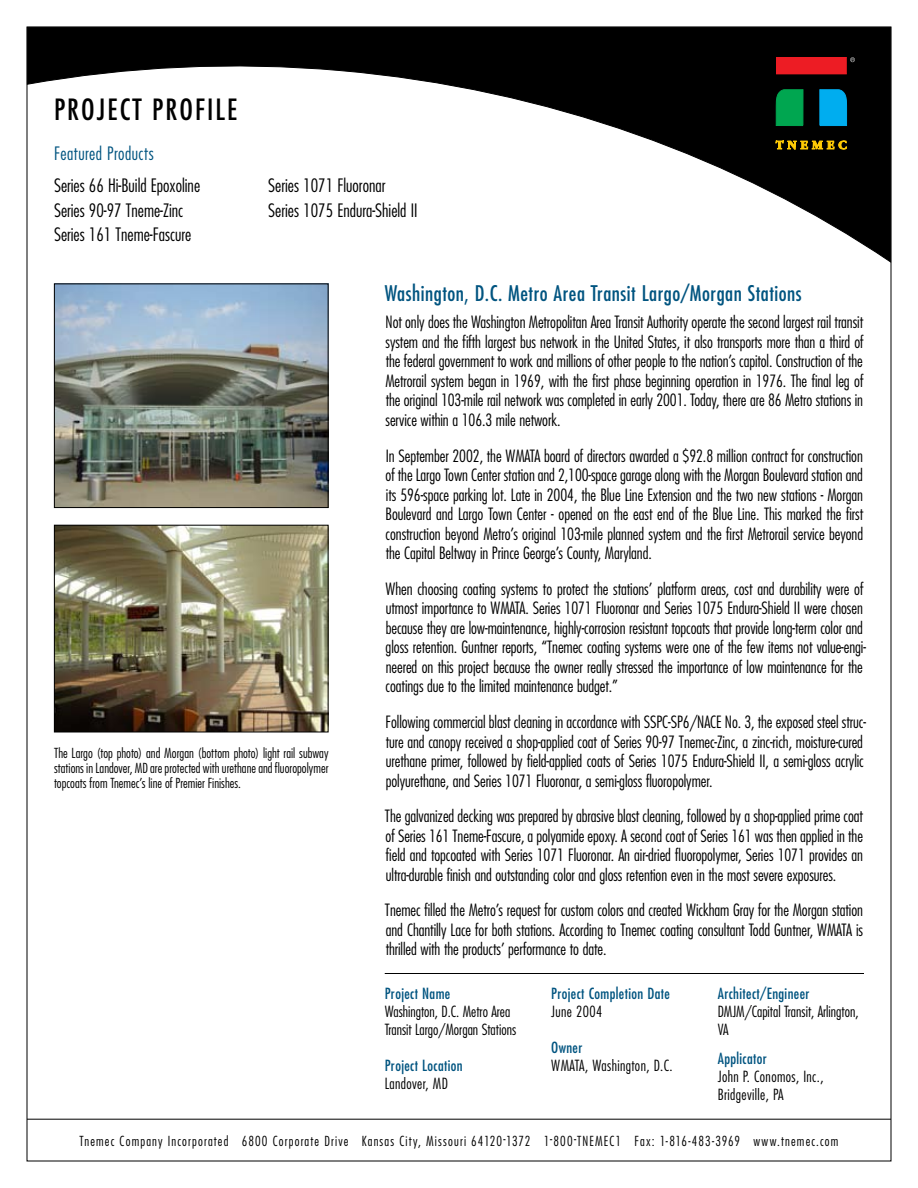
<style>
.page{position:relative;width:918px;height:1188px;background:#fff}
.page>*{position:absolute;margin:0;border:0;box-sizing:border-box;transform-origin:0 0}
.t1{font:condensed 28.5px "Futura Std";letter-spacing:.075em;color:#000}
.t2{font:condensed 21px "Futura Std";letter-spacing:.025em;color:#005480}
.t3{font:300 condensed 18px/24.8px "Futura Std";color:#000}
.t4{font:300 condensed 18px "Futura Std";letter-spacing:.025em;color:#005480}
.t5{font:300 condensed 16.5px/19.5px "Futura Std";letter-spacing:-.005em;color:#000;text-align:justify}
.t6{font:300 condensed 15px/18px "Futura Std";color:#000}
.t7{font:condensed 15px "Futura Std";letter-spacing:.025em;color:#005480}
.t8{font:300 condensed 15px/18px "Futura Std";letter-spacing:.025em;color:#000}
.t9{font:300 condensed 13.5px/15px "Futura Std";letter-spacing:.08em;color:#000;text-align:justify}
</style>
<div class="page">
<svg style="left:27px;top:27px;width:864px;height:236px"></svg>
<img style="left:56px;top:527px;width:271px;height:203px">
<div style="left:54px;top:525px;width:275px;height:207px;border:1px solid #000"></div>
<div style="left:777px;top:58px;width:69px;height:16px;background:#ed1c24"></div>
<div style="left:776px;top:57px;width:70px;height:17px;border:1px solid #ed1c24"></div>
<svg style="left:776px;top:89px;width:27px;height:37px"></svg>
<svg style="left:820px;top:89px;width:27px;height:37px"></svg>
<svg style="left:776px;top:139px;width:71px;height:16px"></svg>
<svg style="left:850px;top:57px;width:5px;height:5px"></svg>
<hr style="left:385px;top:973px;width:479px;height:1px;background:#000">
<hr style="left:27px;top:1119px;width:864px;height:1px;background:#000">
<img style="left:56px;top:286px;width:271px;height:220px">
<div style="left:54px;top:284px;width:275px;height:224px;border:1px solid #000"></div>
<h1 class="t1" style="left:54px;top:92px;width:184px">Project Profile</h1>
<p class="t4" style="left:54px;top:143px;width:101px">Featured Products</p>
<p class="t3" style="left:54px;top:173px;width:148px">Series 66 Hi-Build Epoxoline<br>Series 90-97 Tneme-Zinc<br>Series 161 Tneme-Fascure</p>
<p class="t3" style="left:268px;top:173px;width:151px">Series 1071 Fluoronar<br>Series 1075 Endura-Shield II</p>
<p class="t9" style="left:54px;top:745px;width:276px">The Largo (top photo) and Morgan (bottom photo) light rail subway stations in Landover, MD are protected with urethane and fluoropolymer topcoats from Tnemec’s line of Premier Finishes.</p>
<p class="t2" style="left:385px;top:280px;width:418px">Washington, D.C. Metro Area Transit Largo/Morgan Stations</p>
<p class="t5" style="left:385px;top:313px;width:480px">Not only does the Washington Metropolitan Area Transit Authority operate the second largest rail transit system and the fifth largest bus network in the United States, it also transports more than a third of the federal government to work and millions of other people to the nation’s capitol. Construction of the Metrorail system began in 1969, with the first phase beginning operation in 1976. The final leg of the original 103-mile rail network was completed in early 2001. Today, there are 86 Metro stations in service within a 106.3 mile network.</p>
<p class="t5" style="left:386px;top:446px;width:479px">In September 2002, the WMATA board of directors awarded a $92.8 million contract for construction of the Largo Town Center station and 2,100-space garage along with the Morgan Boulevard station and its 596-space parking lot. Late in 2004, the Blue Line Extension and the two new stations - Morgan Boulevard and Largo Town Center - opened on the east end of the Blue Line. This marked the first construction beyond Metro’s original 103-mile planned system and the first Metrorail service beyond the Capital Beltway in Prince George’s County, Maryland.</p>
<p class="t5" style="left:385px;top:579px;width:482px;text-align:left">When choosing coating systems to protect the stations’ platform areas, cost and durability were of utmost importance to WMATA. Series 1071 Fluoronar and Series 1075 Endura-Shield II were chosen because they are low-maintenance, highly-corrosion resistant topcoats that provide long-term color and gloss retention. Guntner reports, “Tnemec coating systems were one of the few items not value-engi&shy;neered on this project because the owner really stressed the importance of low maintenance for the coatings due to the limited maintenance budget.”</p>
<p class="t5" style="left:386px;top:712px;width:482px;text-align:left">Following commercial blast cleaning in accordance with SSPC-SP6/NACE No. 3, the exposed steel struc&shy;ture and canopy received a shop-applied coat of Series 90-97 Tnemec-Zinc, a zinc-rich, moisture-cured urethane primer, followed by field-applied coats of Series 1075 Endura-Shield II, a semi-gloss acrylic polyurethane, and Series 1071 Fluoronar, a semi-gloss fluoropolymer.</p>
<p class="t5" style="left:385px;top:806px;width:480px">The galvanized decking was prepared by abrasive blast cleaning, followed by a shop-applied prime coat of Series 161 Tneme-Fascure, a polyamide epoxy. A second coat of Series 161 was then applied in the field and topcoated with Series 1071 Fluoronar. An air-dried fluoropolymer, Series 1071 provides an ultra-durable finish and outstanding color and gloss retention even in the most severe exposures.</p>
<p class="t5" style="left:385px;top:901px;width:480px">Tnemec filled the Metro’s request for custom colors and created Wickham Gray for the Morgan station and Chantilly Lace for both stations. According to Tnemec coating consultant Todd Guntner, WMATA is thrilled with the products’ performance to date.</p>
<p class="t7" style="left:385px;top:985px;width:67px">Project Name</p>
<p class="t6" style="left:385px;top:1003px;width:133px">Washington, D.C. Metro Area<br>Transit Largo/Morgan Stations</p>
<p class="t7" style="left:385px;top:1057px;width:79px">Project Location</p>
<p class="t8" style="left:385px;top:1075px;width:65px">Landover, MD</p>
<p class="t7" style="left:551px;top:985px;width:120px">Project Completion Date</p>
<p class="t8" style="left:551px;top:1003px;width:53px">June 2004</p>
<p class="t7" style="left:551px;top:1039px;width:33px">Owner</p>
<p class="t8" style="left:551px;top:1057px;width:123px">WMATA, Washington, D.C.</p>
<p class="t7" style="left:718px;top:985px;width:93px">Architect/Engineer</p>
<p class="t6" style="left:718px;top:1003px;width:142px">DMJM/Capital Transit, Arlington,<br>VA</p>
<p class="t7" style="left:718px;top:1049px;width:51px">Applicator</p>
<p class="t8" style="left:718px;top:1067px;width:107px">John P. Conomos, Inc.,<br>Bridgeville, PA</p>
<p class="t9" style="left:80px;top:1133px;width:511px">Tnemec Company Incorporated 6800 Corporate Drive Kansas City, Missouri 64120-1372 1-800-Tnemec</p>
<p class="t9" style="left:616px;top:1133px;width:224px">1 Fax: 1-816-483-3969 www.tnemec.com</p>
</div>
